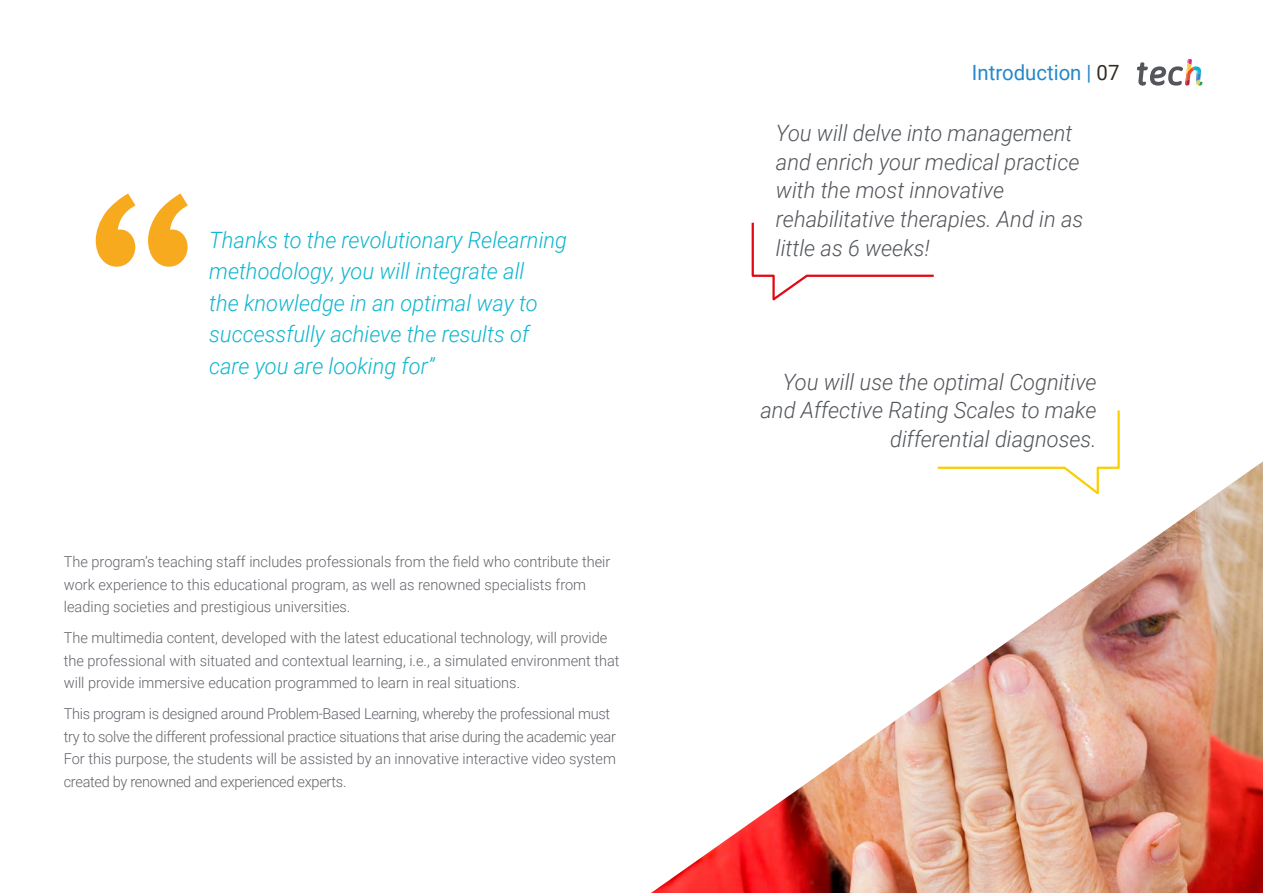
<style>
.page{position:relative;width:1263px;height:893px;background:#fff}
.page>*{position:absolute;margin:0;border:0;box-sizing:border-box;transform-origin:0 0}
.t1{font:italic 300 22.5px/28.5px "Roboto";color:#52555b;text-align:right}
.t2{font:italic 300 22.5px/31.5px "Roboto";color:#0fb6cf}
.t3{font:21px "Roboto";color:#2488c9}
.t4{font:300 15px/22.5px "Roboto";color:#61646a}
.t5{font:300 15px/22.5px "Roboto";letter-spacing:-.02em;color:#61646a}
.s1{color:#312e20}
</style>
<div class="page">
<img style="left:651px;top:461px;width:612px;height:432px">
<svg style="left:935px;top:410px;width:186px;height:88px"></svg>
<svg style="left:751px;top:222px;width:183px;height:79px"></svg>
<svg style="left:96px;top:193px;width:92px;height:74px"></svg>
<svg style="left:1137px;top:59px;width:65px;height:27px"></svg>
<h1 class="t2" style="left:209px;top:223px;width:359px">Thanks to the revolutionary Relearning methodology, you will integrate all<br>the knowledge in an optimal way to successfully achieve the results of care you are looking for”</h1>
<p class="t4" style="left:64px;top:550px;width:548px">The program’s teaching staff includes professionals from the field who contribute their work experience to this educational program, as well as renowned specialists from leading societies and prestigious universities.</p>
<p class="t4" style="left:64px;top:626px;width:557px">The multimedia content, developed with the latest educational technology, will provide the professional with situated and contextual learning, i.e., a simulated environment that will provide immersive education programmed to learn in real situations.</p>
<p class="t5" style="left:64px;top:702px;width:554px">This program is designed around Problem-Based Learning, whereby the professional must try to solve the different professional practice situations that arise during the academic year For this purpose, the students will be assisted by an innovative interactive video system created by renowned and experienced experts.</p>
<h2 class="t3" style="left:972px;top:57px;width:149px">Introduction | <span class="s1">07</span></h2>
<h1 class="t1" style="left:776px;top:118px;width:309px;text-align:left">You will delve into management and enrich your medical practice with the most innovative rehabilitative therapies. And in as little as 6 weeks!</h1>
<h1 class="t1" style="left:760px;top:366px;width:338px">You will use the optimal Cognitive and Affective Rating Scales to make differential diagnoses.</h1>
</div>
